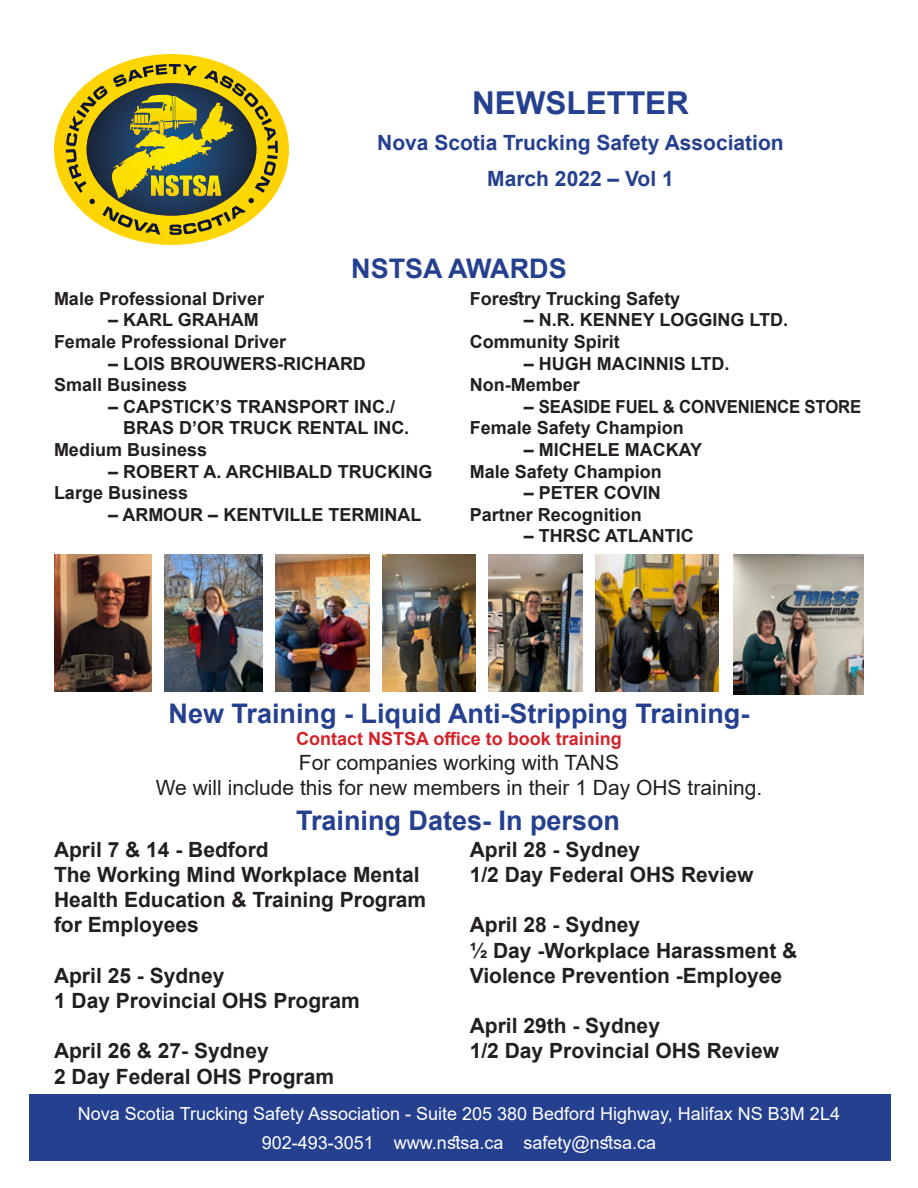
<style>
.page{position:relative;width:918px;height:1188px;background:#fff}
.page>*{position:absolute;margin:0;border:0;box-sizing:border-box;transform-origin:0 0}
.t1{font:700 31.5px "Arial";color:#25408f}
.t2{font:700 27px "Arial";color:#25408f}
.t3{font:700 21px/25.2px "Arial";color:#231f20}
.t4{font:21px "Arial";color:#231f20}
.t5{font:700 21px "Arial";color:#25408f}
.t6{font:700 18px/21.6px "Arial";color:#231f20}
.t7{font:18px "Arial";color:#fff}
.t8{font:700 18px "Arial";color:#d2232a}
</style>
<div class="page">
<div style="left:29px;top:1095px;width:862px;height:66px;background:#25408f"></div>
<svg style="left:54px;top:54px;width:235px;height:191px"></svg>
<svg style="left:66px;top:64px;width:212px;height:171px;background:#a0983c"></svg>
<img style="left:55px;top:554px;width:97px;height:138px">
<img style="left:165px;top:554px;width:97px;height:138px">
<img style="left:275px;top:554px;width:95px;height:138px">
<img style="left:382px;top:555px;width:94px;height:137px">
<img style="left:489px;top:555px;width:94px;height:137px">
<img style="left:596px;top:555px;width:122px;height:137px">
<img style="left:733px;top:555px;width:131px;height:139px">
<p class="t1" style="left:472px;top:81px;width:219px">NEWSLETTER</p>
<p class="t5" style="left:377px;top:128px;width:408px">Nova Scotia Trucking Safety Association</p>
<p class="t5" style="left:487px;top:164px;width:188px">March 2022 – Vol 1</p>
<p class="t2" style="left:351px;top:250px;width:217px">NSTSA AWARDS</p>
<p class="t6" style="left:54px;top:288px;width:212px">Male Professional Driver</p>
<p class="t6" style="left:108px;top:309px;width:152px">– KARL GRAHAM</p>
<p class="t6" style="left:54px;top:331px;width:234px">Female Professional Driver</p>
<p class="t6" style="left:108px;top:353px;width:259px">– LOIS BROUWERS-RICHARD</p>
<p class="t6" style="left:54px;top:374px;width:135px">Small Business</p>
<p class="t6" style="left:123px;top:396px;width:288px;text-indent:-15px">– CAPSTICK’S TRANSPORT INC./<br>BRAS D’OR TRUCK RENTAL INC.</p>
<p class="t6" style="left:54px;top:439px;width:155px">Medium Business</p>
<p class="t6" style="left:108px;top:461px;width:326px">– ROBERT A. ARCHIBALD TRUCKING</p>
<p class="t6" style="left:54px;top:482px;width:136px">Large Business</p>
<p class="t6" style="left:108px;top:504px;width:315px">– ARMOUR – KENTVILLE TERMINAL</p>
<p class="t6" style="left:470px;top:288px;width:212px">Forestry Trucking Safety</p>
<p class="t6" style="left:524px;top:309px;width:266px">– N.R. KENNEY LOGGING LTD.</p>
<p class="t6" style="left:470px;top:331px;width:152px">Community Spirit</p>
<p class="t6" style="left:524px;top:353px;width:207px">– HUGH MACINNIS LTD.</p>
<p class="t6" style="left:470px;top:374px;width:111px">Non-Member</p>
<p class="t6" style="left:524px;top:396px;width:339px">– SEASIDE FUEL &amp; CONVENIENCE STORE</p>
<p class="t6" style="left:470px;top:417px;width:216px">Female Safety Champion</p>
<p class="t6" style="left:524px;top:439px;width:180px">– MICHELE MACKAY</p>
<p class="t6" style="left:470px;top:461px;width:194px">Male Safety Champion</p>
<p class="t6" style="left:524px;top:482px;width:139px">– PETER COVIN</p>
<p class="t6" style="left:470px;top:504px;width:174px">Partner Recognition</p>
<p class="t6" style="left:524px;top:525px;width:171px">– THRSC ATLANTIC</p>
<p class="t2" style="left:169px;top:694px;width:582px">New Training - Liquid Anti-Stripping Training-</p>
<p class="t8" style="left:296px;top:726px;width:327px">Contact NSTSA office to book training</p>
<p class="t4" style="left:299px;top:748px;width:322px">For companies working with TANS</p>
<p class="t4" style="left:156px;top:773px;width:608px">We will include this for new members in their 1 Day OHS training.</p>
<p class="t2" style="left:296px;top:801px;width:326px">Training Dates- In person</p>
<p class="t3" style="left:54px;top:837px;width:216px">April 7 &amp; 14 - Bedford</p>
<p class="t3" style="left:54px;top:862px;width:374px">The Working Mind Workplace Mental<br>Health Education &amp; Training Program for Employees</p>
<p class="t3" style="left:54px;top:963px;width:172px">April 25 - Sydney</p>
<p class="t3" style="left:54px;top:988px;width:307px">1 Day Provincial OHS Program</p>
<p class="t3" style="left:54px;top:1039px;width:216px">April 26 &amp; 27- Sydney</p>
<p class="t3" style="left:54px;top:1064px;width:282px">2 Day Federal OHS Program</p>
<p class="t3" style="left:470px;top:837px;width:172px">April 28 - Sydney</p>
<p class="t3" style="left:470px;top:862px;width:285px">1/2 Day Federal OHS Review</p>
<p class="t3" style="left:470px;top:913px;width:172px">April 28 - Sydney</p>
<p class="t3" style="left:470px;top:938px;width:329px">½ Day -Workplace Harassment &amp;<br>Violence Prevention -Employee</p>
<p class="t3" style="left:470px;top:1014px;width:192px">April 29th - Sydney</p>
<p class="t3" style="left:470px;top:1039px;width:311px">1/2 Day Provincial OHS Review</p>
<p class="t7" style="left:78px;top:1102px;width:764px">Nova Scotia Trucking Safety Association - Suite 205 380 Bedford Highway, Halifax NS B3M 2L4</p>
<p class="t7" style="left:262px;top:1130px;width:396px">902-493-3051 www.nstsa.ca safety@nstsa.ca</p>
</div>
